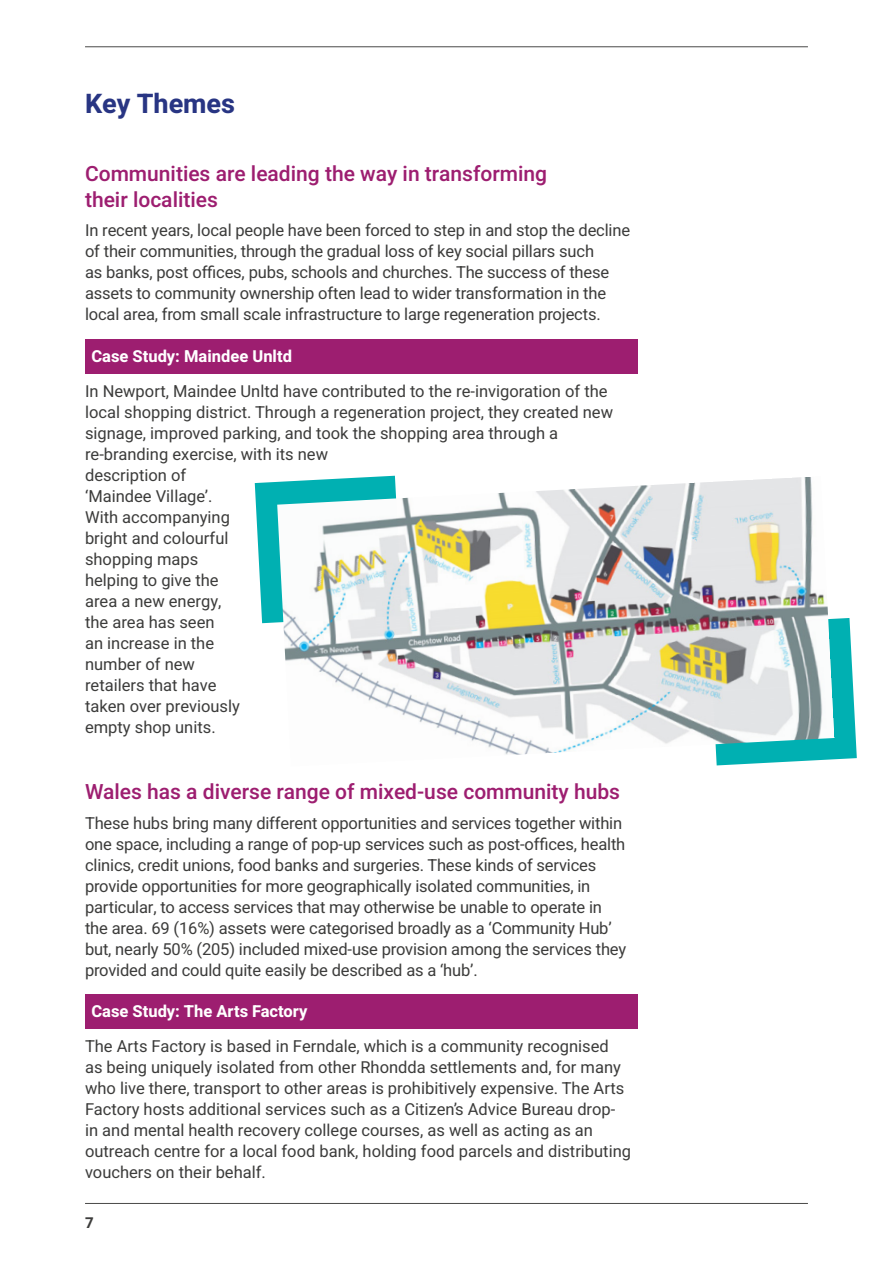
<style>
.page{position:relative;width:893px;height:1263px;background:#fff}
.page>*{position:absolute;margin:0;border:0;box-sizing:border-box;transform-origin:0 0}
.t1{font:700 27px "Heebo";color:#283583}
.Sub_heading_14pt{font:500 21px/25.5px "Heebo";color:#9d1e70}
.t2{font:16.5px/21px "Heebo";letter-spacing:-.01em;color:#3c3c3b}
.t3{font:700 16.5px "Heebo";color:#fff}
.t4{font:700 15px "Heebo";color:#3c3c3b}
</style>
<div class="page">
<hr style="left:85px;top:46px;width:723px;height:1px;background:#4a4a49">
<hr style="left:85px;top:1203px;width:723px;height:1px;background:#4a4a49">
<div style="left:85px;top:339px;width:553px;height:34px;background:#9d1e70"></div>
<svg style="left:834px;top:618px;width:23px;height:142px"></svg>
<svg style="left:255px;top:481px;width:22px;height:142px;background:#2abdbe"></svg>
<img style="left:277px;top:476px;width:557px;height:290px">
<div style="left:85px;top:994px;width:553px;height:34px;background:#9d1e70"></div>
<p class="t1" style="left:85px;top:85px;width:152px">Key Themes</p>
<p class="Sub_heading_14pt" style="left:85px;top:161px;width:464px">Communities are leading the way in transforming their localities</p>
<p class="t2" style="left:85px;top:220px;width:547px">In recent years, local people have been forced to step in and stop the decline of their communities, through the gradual loss of key social pillars such<br>as banks, post offices, pubs, schools and churches. The success of these assets to community ownership often lead to wider transformation in the local area, from small scale infrastructure to large regeneration projects.</p>
<p class="t3" style="left:91px;top:344px;width:202px">Case Study: Maindee Unltd</p>
<p class="t2" style="left:85px;top:380px;width:529px">In Newport, Maindee Unltd have contributed to the re-invigoration of the local shopping district. Through a regeneration project, they created new signage, improved parking, and took the shopping area through a re-branding exercise, with its new<br>description of<br>‘Maindee Village’.<br>With accompanying<br>bright and colourful<br>shopping maps<br>helping to give the<br>area a new energy,<br>the area has seen<br>an increase in the<br>number of new<br>retailers that have<br>taken over previously<br>empty shop units.</p>
<p class="Sub_heading_14pt" style="left:85px;top:779px;width:537px">Wales has a diverse range of mixed-use community hubs</p>
<p class="t2" style="left:85px;top:812px;width:543px">These hubs bring many different opportunities and services together within one space, including a range of pop-up services such as post-offices, health clinics, credit unions, food banks and surgeries. These kinds of services provide opportunities for more geographically isolated communities, in particular, to access services that may otherwise be unable to operate in the area. 69 (16%) assets were categorised broadly as a ‘Community Hub’ but, nearly 50% (205) included mixed-use provision among the services they provided and could quite easily be described as a ‘hub’.</p>
<p class="t3" style="left:91px;top:1000px;width:217px">Case Study: The Arts Factory</p>
<p class="t2" style="left:85px;top:1035px;width:548px">The Arts Factory is based in Ferndale, which is a community recognised<br>as being uniquely isolated from other Rhondda settlements and, for many who live there, transport to other areas is prohibitively expensive. The Arts Factory hosts additional services such as a Citizen’s Advice Bureau drop&shy;in and mental health recovery college courses, as well as acting as an outreach centre for a local food bank, holding food parcels and distributing vouchers on their behalf.</p>
<p class="t4" style="left:85px;top:1212px;width:10px">7</p>
</div>
